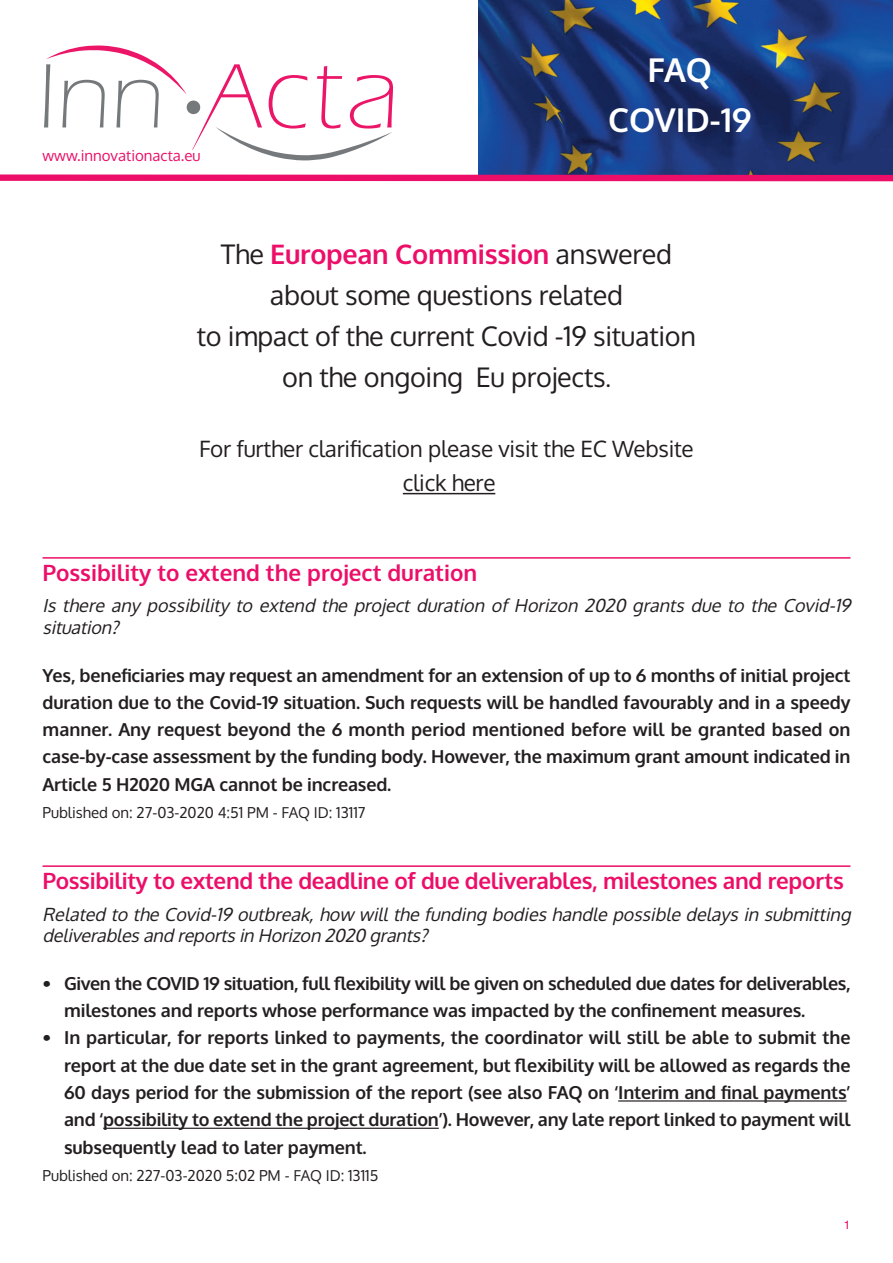
<style>
.page{position:relative;width:893px;height:1263px;background:#fff}
.page>*{position:absolute;margin:0;border:0;box-sizing:border-box;transform-origin:0 0}
.t1{font:700 33px/49.9px "Oxygen";color:#fff;text-align:center}
.t2{font:27px/41px "Oxygen";letter-spacing:-.01em;color:#231f20;text-align:center}
.t3{font:700 22.5px "Oxygen";letter-spacing:-.015em;color:#ec0e68}
.t4{font:22.5px/34px "Oxygen";letter-spacing:-.01em;color:#231f20;text-align:center}
.t5{font:700 18px/27.3px "Oxygen";letter-spacing:-.01em;color:#231f20;text-align:justify}
.t6{font:italic 18px/21.8px "Oxygen";color:#231f20}
.t7{font:15px "Oxygen";color:#231f20}
.t8{font:15px "Oxygen";color:#ec0e68}
.t9{font:12px "Helvetica";color:#ec0e68}
.s1{font-weight:700;color:#ec0e68}
.s2{font-size:22.5px}
</style>
<div class="page">
<svg style="left:44px;top:46px;width:349px;height:114px"></svg>
<hr style="left:403px;top:493px;width:92px;height:1px;background:#231f20">
<hr style="left:43px;top:557px;width:807px;height:2px;background:#ec0e68">
<img style="left:479px;top:0;width:414px;height:174px">
<hr style="left:618px;top:1100px;width:229px;height:1px;background:#231f20">
<hr style="left:103px;top:1128px;width:336px;height:1px;background:#231f20">
<hr style="left:43px;top:865px;width:807px;height:2px;background:#ec0e68">
<svg style="left:0;top:174px;width:893px;height:7px;background:#e11c70"></svg>
<p class="t8" style="left:43px;top:147px;width:160px">www.innovationacta.eu</p>
<h1 class="t1" style="left:608px;top:45px;width:145px">FAQ<br>COVID-19</h1>
<h2 class="t2" style="left:197px;top:234px;width:501px">The <span class="s1">European Commission</span> answered about some questions related<br>to impact of the current Covid -19 situation on the ongoing Eu projects<span class="s2">.</span></h2>
<p class="t4" style="left:199px;top:432px;width:496px">For further clarification please visit the EC Website click here</p>
<p class="t3" style="left:43px;top:560px;width:436px">Possibility to extend the project duration</p>
<p class="t6" style="left:43px;top:595px;width:815px">Is there any possibility to extend the project duration of Horizon 2020 grants due to the Covid-19 situation?</p>
<p class="t5" style="left:43px;top:662px;width:809px">Yes, beneficiaries may request an amendment for an extension of up to 6 months of initial project duration due to the Covid-19 situation. Such requests will be handled favourably and in a speedy manner. Any request beyond the 6 month period mentioned before will be granted based on case-by-case assessment by the funding body. However, the maximum grant amount indicated in Article 5 H2020 MGA cannot be increased.</p>
<p class="t7" style="left:43px;top:804px;width:325px">Published on: 27-03-2020 4:51 PM - FAQ ID: 13117</p>
<p class="t3" style="left:43px;top:868px;width:803px">Possibility to extend the deadline of due deliverables, milestones and reports</p>
<p class="t6" style="left:43px;top:903px;width:815px">Related to the Covid-19 outbreak, how will the funding bodies handle possible delays in submitting deliverables and reports in Horizon 2020 grants?</p>
<p class="t5" style="left:64px;top:970px;width:788px;text-indent:-22px">• Given the COVID 19 situation, full flexibility will be given on scheduled due dates for deliverables, milestones and reports whose performance was impacted by the confinement measures.</p>
<p class="t5" style="left:64px;top:1024px;width:788px;text-indent:-22px">• In particular, for reports linked to payments, the coordinator will still be able to submit the report at the due date set in the grant agreement, but flexibility will be allowed as regards the 60 days period for the submission of the report (see also FAQ on ‘Interim and final payments’ and ‘possibility to extend the project duration’). However, any late report linked to payment will subsequently lead to later payment.</p>
<p class="t7" style="left:43px;top:1167px;width:337px">Published on: 227-03-2020 5:02 PM - FAQ ID: 13115</p>
<p class="t9" style="left:844px;top:1218px;width:8px">1</p>
</div>
